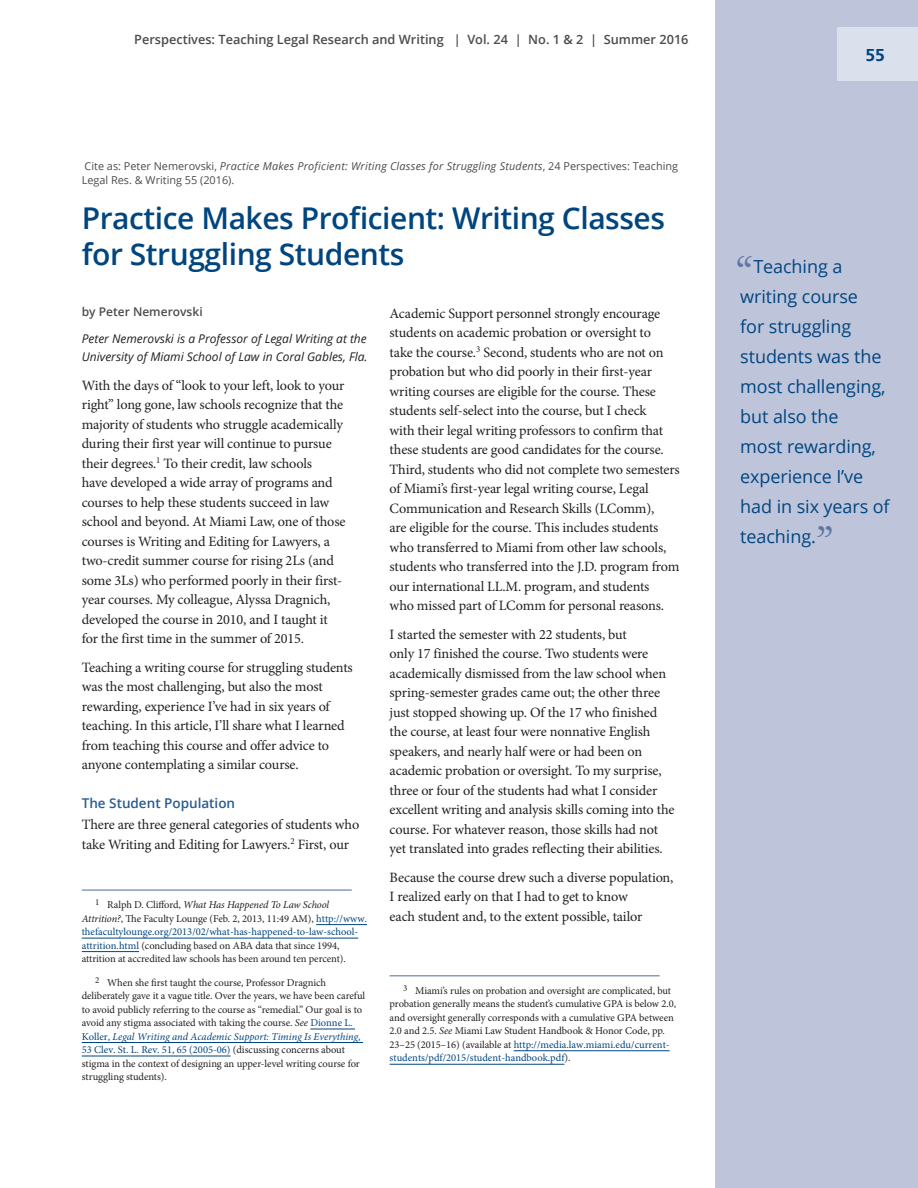
<style>
.page{position:relative;width:918px;height:1188px;background:#fff}
.page>*{position:absolute;margin:0;border:0;box-sizing:border-box;transform-origin:0 0}
._06_pull_quote_copy{font:42px "EB Garamond SC";color:#5f77a5}
.article_header{font:600 30px/36px "Open Sans";letter-spacing:-.015em;color:#01457f}
._06_pull_quote_copy-2{font:18px/30px "Open Sans";letter-spacing:-.005em;color:#01457f}
.t1{font:700 18px "Carto Gothic Std";color:#01457f}
._03_article_body_p6{font:14.25px/19.5px "Minion Pro";letter-spacing:-.01em;color:#231f20}
._03_article_sub_1{font:600 13.5px "Open Sans";color:#2a5b91}
.t2{font:600 12.75px "Open Sans";color:#4b4c4d}
._03_article_author_b{font:italic 12px/18px "Open Sans";color:#231f20}
._03_article_author{font:600 12px "Open Sans";color:#4b4c4d}
._02_article_cite_as{font:10.8px/13.8px "Open Sans";color:#4b4c4d}
._05_footnote_next{font:10.5px/13.5px "Minion Pro";letter-spacing:-.005em;color:#231f20}
.s1{font-style:italic}
.s2{color:#01457f}
.s3{font-style:italic;color:#01457f}
</style>
<div class="page">
<div style="left:716px;top:0;width:202px;height:1188px;background:#bec5db"></div>
<div style="left:837px;top:27px;width:81px;height:54px;background:#dbe1ec"></div>
<hr style="left:82px;top:889px;width:270px;height:2px;background:#899abf">
<hr style="left:316px;top:924px;width:51px;height:1px;background:#01457f">
<hr style="left:82px;top:938px;width:276px;height:1px;background:#01457f">
<hr style="left:82px;top:951px;width:57px;height:1px;background:#01457f">
<hr style="left:310px;top:1029px;width:45px;height:1px;background:#01457f">
<hr style="left:82px;top:1042px;width:281px;height:1px;background:#01457f">
<hr style="left:82px;top:1056px;width:149px;height:1px;background:#01457f">
<hr style="left:390px;top:975px;width:270px;height:1px;background:#899abf">
<hr style="left:514px;top:1050px;width:156px;height:1px;background:#01457f">
<hr style="left:390px;top:1064px;width:174px;height:1px;background:#01457f">
<p class="t2" style="left:134px;top:31px;width:556px">Perspectives: Teaching Legal Research and Writing | Vol. 24 | No. 1 &amp; 2 | Summer 2016</p>
<p class="_02_article_cite_as" style="left:82px;top:159px;width:598px">Cite as: Peter Nemerovski, <span class="s1">Practice Makes Proficient: Writing Classes for Struggling Students</span>, 24 Perspectives: Teaching<br>Legal Res. &amp; Writing 55 (2016).</p>
<p class="article_header" style="left:82px;top:200px;width:585px">Practice Makes Proficient: Writing Classes for Struggling Students</p>
<p class="_03_article_author" style="left:82px;top:304px;width:122px">by Peter Nemerovski</p>
<p class="_03_article_author_b" style="left:82px;top:330px;width:287px">Peter Nemerovski is a Professor of Legal Writing at the<br>University of Miami School of Law in Coral Gables, Fla.</p>
<p class="_03_article_body_p6" style="left:82px;top:376px;width:265px">With the days of “look to your left, look to your right” long gone, law schools recognize that the majority of students who struggle academically during their first year will continue to pursue their degrees.<sup>1</sup> To their credit, law schools<br>have developed a wide array of programs and courses to help these students succeed in law school and beyond. At Miami Law, one of those courses is Writing and Editing for Lawyers, a two-credit summer course for rising 2Ls (and some 3Ls) who performed poorly in their first&shy;year courses. My colleague, Alyssa Dragnich, developed the course in 2010, and I taught it for the first time in the summer of 2015.</p>
<p class="_03_article_body_p6" style="left:82px;top:658px;width:273px">Teaching a writing course for struggling students was the most challenging, but also the most rewarding, experience I’ve had in six years of teaching. In this article, I’ll share what I learned from teaching this course and offer advice to anyone contemplating a similar course.</p>
<p class="_03_article_sub_1" style="left:82px;top:794px;width:155px">The Student Population</p>
<p class="_03_article_body_p6" style="left:82px;top:815px;width:279px">There are three general categories of students who take Writing and Editing for Lawyers.<sup>2</sup> First, our</p>
<p class="_05_footnote_next" style="left:82px;top:898px;width:287px;text-indent:14px"><sup>1</sup> Ralph D. Clifford, <span class="s1">What Has Happened To Law School Attrition?</span>, The Faculty Lounge (Feb. 2, 2013, 11:49 AM), <span class="s2">http://www. thefacultylounge.org/2013/02/what-has-happened-to-law-school&shy;attrition.html</span> (concluding based on ABA data that since 1994, attrition at accredited law schools has been around ten percent).</p>
<p class="_05_footnote_next" style="left:82px;top:975px;width:285px;text-indent:14px"><sup>2</sup> When she first taught the course, Professor Dragnich deliberately gave it a vague title. Over the years, we have been careful to avoid publicly referring to the course as “remedial.” Our goal is to avoid any stigma associated with taking the course. <span class="s1">See</span> <span class="s2">Dionne L.<br>Koller,</span> <span class="s3">Legal Writing and Academic Support: Timing Is Everything</span><span class="s2">, 53 Clev. St. L. Rev. 51, 65 (2005-06)</span> (discussing concerns about stigma in the context of designing an upper-level writing course for struggling students).</p>
<p class="_03_article_body_p6" style="left:390px;top:303px;width:292px">Academic Support personnel strongly encourage students on academic probation or oversight to<br>take the course.<sup>3</sup> Second, students who are not on probation but who did poorly in their first-year writing courses are eligible for the course. These students self-select into the course, but I check<br>with their legal writing professors to confirm that these students are good candidates for the course.<br>Third, students who did not complete two semesters of Miami’s first-year legal writing course, Legal Communication and Research Skills (LComm),<br>are eligible for the course. This includes students who transferred to Miami from other law schools, students who transferred into the J.D. program from our international LL.M. program, and students<br>who missed part of LComm for personal reasons.</p>
<p class="_03_article_body_p6" style="left:390px;top:624px;width:286px">I started the semester with 22 students, but<br>only 17 finished the course. Two students were academically dismissed from the law school when spring-semester grades came out; the other three just stopped showing up. Of the 17 who finished the course, at least four were nonnative English speakers, and nearly half were or had been on academic probation or oversight. To my surprise, three or four of the students had what I consider excellent writing and analysis skills coming into the course. For whatever reason, those skills had not yet translated into grades reflecting their abilities.</p>
<p class="_03_article_body_p6" style="left:390px;top:867px;width:285px">Because the course drew such a diverse population,<br>I realized early on that I had to get to know<br>each student and, to the extent possible, tailor</p>
<p class="_05_footnote_next" style="left:390px;top:984px;width:288px;text-indent:14px"><sup>3</sup> Miami’s rules on probation and oversight are complicated, but probation generally means the student’s cumulative GPA is below 2.0, and oversight generally corresponds with a cumulative GPA between 2.0 and 2.5. <span class="s1">See</span> Miami Law Student Handbook &amp; Honor Code, pp.<br>23–25 (2015–16) (available at <span class="s2">http://media.law.miami.edu/current&shy;students/pdf/2015/student-handbook.pdf</span>).</p>
<p class="t1" style="left:866px;top:44px;width:21px">55</p>
<p class="_06_pull_quote_copy" style="left:736px;top:241px;width:19px">“</p>
<p class="_06_pull_quote_copy-2" style="left:740px;top:251px;width:151px;text-indent:13px">Teaching a writing course<br>for struggling students was the most challenging, but also the<br>most rewarding, experience I’ve had in six years of teaching.</p>
<p class="_06_pull_quote_copy" style="left:816px;top:511px;width:19px">”</p>
</div>
